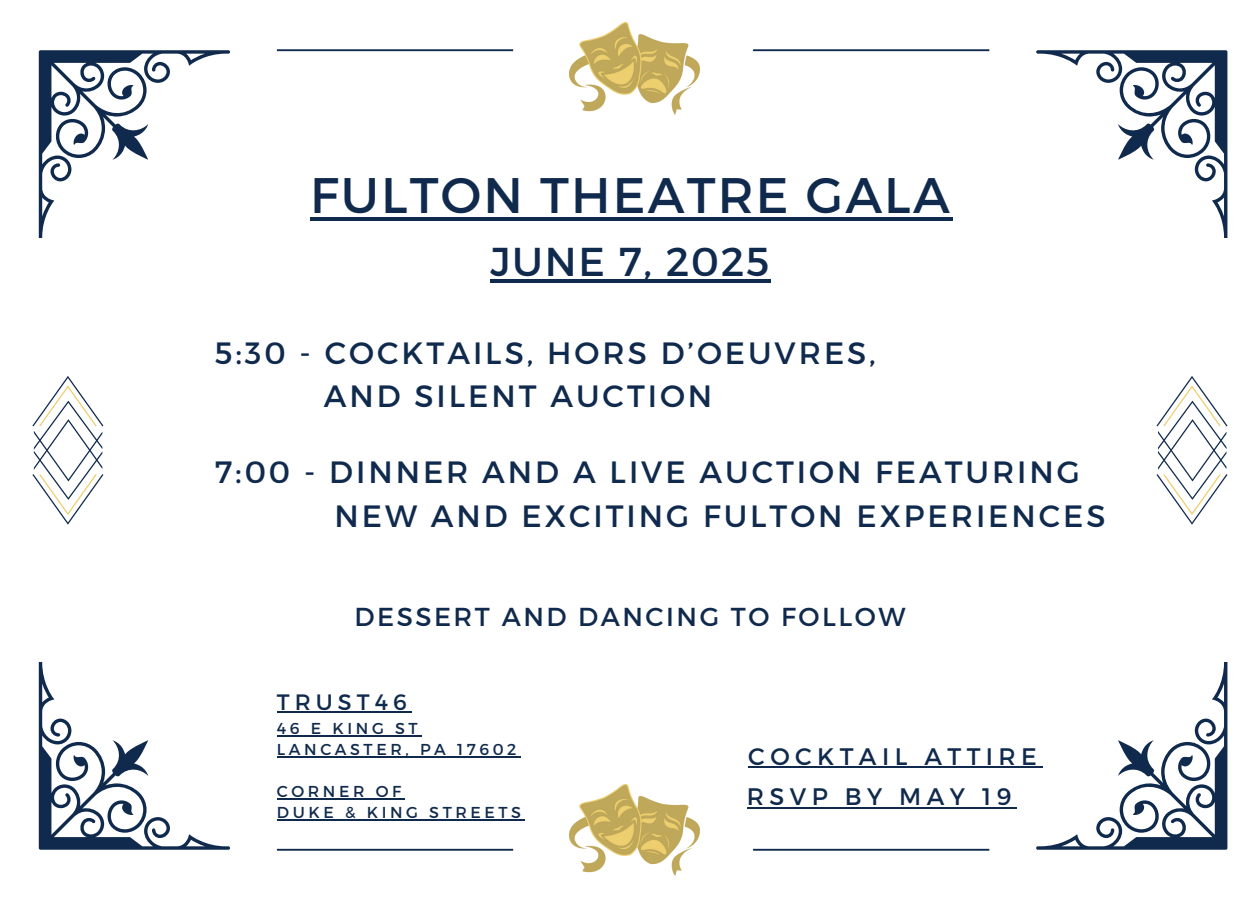
<style>
.page{position:relative;width:1260px;height:900px;background:#fff}
.page>*{position:absolute;margin:0;border:0;box-sizing:border-box;transform-origin:0 0}
.t1{font:50px "Montserrat";letter-spacing:.045em;color:#102a4d}
.t2{font:40.25px "Montserrat";letter-spacing:.045em;color:#102a4d}
.t3{font:30.75px/43px "Montserrat";letter-spacing:.095em;color:#102a4d}
.t4{font:26px "Montserrat";letter-spacing:.095em;color:#102a4d}
.t5{font:24px "Montserrat";letter-spacing:.225em;color:#102a4d}
.t6{font:22.25px "Montserrat";letter-spacing:.225em;color:#102a4d}
.t7{font:15.75px "Montserrat";letter-spacing:.225em;color:#102a4d}
</style>
<div class="page">
<svg style="left:32px;top:377px;width:71px;height:148px"></svg>
<svg style="left:1156px;top:377px;width:72px;height:148px"></svg>
<hr style="left:277px;top:849px;width:236px;height:2px;background:#102a4d">
<hr style="left:753px;top:49px;width:236px;height:2px;background:#102a4d">
<hr style="left:753px;top:849px;width:236px;height:2px;background:#102a4d">
<hr style="left:277px;top:49px;width:236px;height:2px;background:#102a4d">
<svg style="left:39px;top:662px;width:191px;height:188px"></svg>
<svg style="left:1036px;top:50px;width:191px;height:188px"></svg>
<svg style="left:1035px;top:662px;width:192px;height:188px"></svg>
<svg style="left:39px;top:50px;width:191px;height:188px"></svg>
<img style="left:569px;top:22px;width:130px;height:92px">
<img style="left:569px;top:784px;width:130px;height:92px">
<hr style="left:310px;top:217px;width:642px;height:4px;background:#102a4d">
<hr style="left:748px;top:767px;width:294px;height:1px;background:#102a4d">
<hr style="left:277px;top:711px;width:135px;height:2px;background:#102a4d">
<hr style="left:277px;top:735px;width:144px;height:2px;background:#102a4d">
<hr style="left:277px;top:756px;width:243px;height:2px;background:#102a4d">
<hr style="left:277px;top:799px;width:128px;height:1px;background:#102a4d">
<hr style="left:277px;top:820px;width:248px;height:1px;background:#102a4d">
<hr style="left:490px;top:279px;width:281px;height:4px;background:#102a4d">
<hr style="left:747px;top:807px;width:270px;height:2px;background:#102a4d">
<p class="t1" style="left:310px;top:163px;width:641px">FULTON THEATRE GALA</p>
<h3 class="t2" style="left:490px;top:235px;width:281px">JUNE 7, 2025</h3>
<p class="t3" style="left:324px;top:330px;width:554px;text-indent:-109px">5:30 - COCKTAILS, HORS D’OEUVRES,<br>AND SILENT AUCTION</p>
<h4 class="t3" style="left:335px;top:449px;width:772px;text-indent:-120px">7:00 - DINNER AND A LIVE AUCTION FEATURING<br>NEW AND EXCITING FULTON EXPERIENCES</h4>
<p class="t4" style="left:355px;top:599px;width:552px">DESSERT AND DANCING TO FOLLOW</p>
<h1 class="t6" style="left:277px;top:688px;width:131px">TRUST46</h1>
<h2 class="t7" style="left:277px;top:718px;width:142px">46 E KING ST</h2>
<p class="t7" style="left:277px;top:739px;width:241px">LANCASTER, PA 17602</p>
<p class="t7" style="left:277px;top:781px;width:126px">CORNER OF</p>
<h3 class="t7" style="left:277px;top:802px;width:246px">DUKE &amp; KING STREETS</h3>
<p class="t5" style="left:748px;top:740px;width:290px">COCKTAIL ATTIRE</p>
<p class="t5" style="left:747px;top:781px;width:266px">RSVP BY MAY 19</p>
</div>
